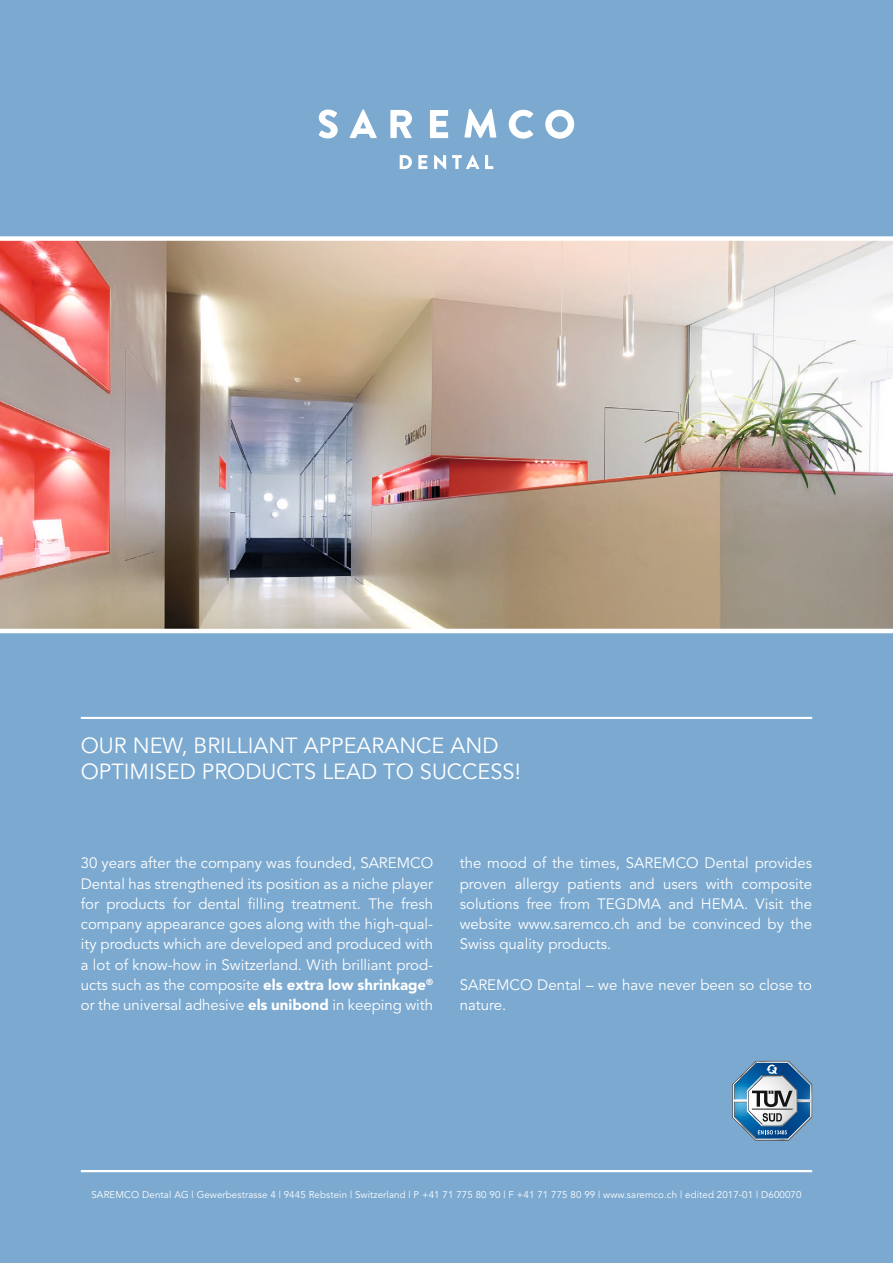
<style>
.page{position:relative;width:893px;height:1263px;background:#7ba9d0}
.page>*{position:absolute;margin:0;border:0;box-sizing:border-box;transform-origin:0 0}
.t1{font:21.75px/26.1px "Avenir";color:#fff}
.t2{font:15px/20.2px "Avenir";color:#fff;text-align:justify}
.t3{font:9.75px "Avenir";letter-spacing:.01em;color:#fff}
.s1{font-weight:900}
</style>
<div class="page">
<img style="left:0;top:236px;width:893px;height:397px">
<svg style="left:319px;top:110px;width:19px;height:28px"></svg>
<svg style="left:349px;top:110px;width:28px;height:28px"></svg>
<svg style="left:390px;top:110px;width:22px;height:28px"></svg>
<svg style="left:430px;top:110px;width:18px;height:28px"></svg>
<svg style="left:464px;top:109px;width:32px;height:29px"></svg>
<svg style="left:509px;top:110px;width:24px;height:29px"></svg>
<svg style="left:545px;top:110px;width:29px;height:29px"></svg>
<svg style="left:400px;top:155px;width:12px;height:14px"></svg>
<svg style="left:418px;top:155px;width:9px;height:14px"></svg>
<svg style="left:434px;top:155px;width:12px;height:14px"></svg>
<svg style="left:452px;top:155px;width:27px;height:14px"></svg>
<svg style="left:485px;top:155px;width:8px;height:14px"></svg>
<hr style="left:81px;top:1170px;width:731px;height:2px;background:#fff">
<hr style="left:81px;top:717px;width:731px;height:2px;background:#fff">
<svg style="left:732px;top:1061px;width:80px;height:80px"></svg>
<h1 class="t1" style="left:81px;top:733px;width:441px">OUR NEW, BRILLIANT APPEARANCE AND<br>OPTIMISED PRODUCTS LEAD TO SUCCESS!</h1>
<p class="t2" style="left:81px;top:853px;width:354px">30 years after the company was founded, SAREMCO Dental has strengthened its position as a niche player for products for dental filling treatment. The fresh company appearance goes along with the high-qual&shy;ity products which are developed and produced with a lot of know-how in Switzerland. With brilliant prod&shy;ucts such as the composite <span class="s1">els extra low shrinkage</span><sup>® </sup>or the universal adhesive <span class="s1">els unibond</span> in keeping with</p>
<p class="t2" style="left:460px;top:853px;width:354px">the mood of the times, SAREMCO Dental provides proven allergy patients and users with composite solutions free from TEGDMA and HEMA. Visit the website www.saremco.ch and be convinced by the Swiss quality products.</p>
<p class="t2" style="left:460px;top:975px;width:354px">SAREMCO Dental – we have never been so close to nature.</p>
<p class="t3" style="left:91px;top:1189px;width:712px">SAREMCO Dental AG | Gewerbestrasse 4 | 9445 Rebstein | Switzerland | P +41 71 775 80 90 | F +41 71 775 80 99 | www.saremco.ch | edited 2017-01 | D600070</p>
</div>
